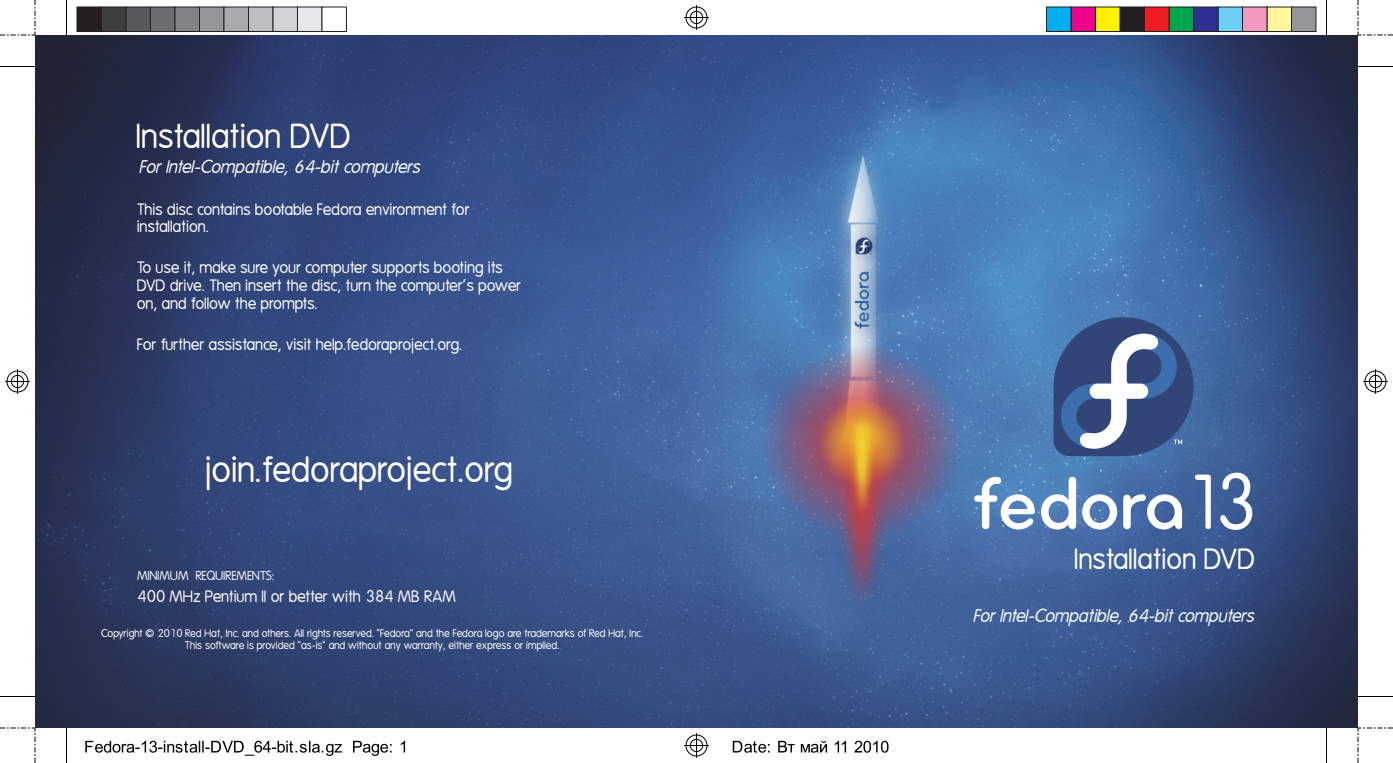
<style>
.page{position:relative;width:1393px;height:763px;background:#fff}
.page>*{position:absolute;margin:0;border:0;box-sizing:border-box;transform-origin:0 0}
.t1{font:73.5px "Mg Open Modata";color:#fff}
.t2{font:35px "Mg Open Modata";color:#fff}
.t3{font:33.25px "Mg Open Modata";color:#fff}
.t4{font:28px "Mg Open Modata";color:#fff}
.t5{font:italic 17.5px "Mg Open Modata";color:#fff}
.t6{font:15.75px/17.7px "Mg Open Modata";color:#fff}
.t7{font:12.25px "Mg Open Modata";color:#fff}
.t8{font:10.5px/11.7px "Mg Open Modata";color:#fff;text-align:center}
</style>
<div class="page">
<img style="left:35px;top:35px;width:1323px;height:693px">
<svg style="left:1082px;top:494px;width:35px;height:36px"></svg>
<svg style="left:1123px;top:494px;width:59px;height:36px"></svg>
<svg style="left:1041px;top:477px;width:35px;height:53px"></svg>
<svg style="left:974px;top:477px;width:61px;height:53px"></svg>
<svg style="left:1054px;top:317px;width:139px;height:139px;background:#556d9a"></svg>
<img style="left:762px;top:136px;width:201px;height:489px">
<hr style="left:0;top:696px;width:35px;height:1px;background:#000">
<hr style="left:66px;top:728px;width:1px;height:35px;background:#000">
<hr style="left:0;top:66px;width:35px;height:1px;background:#000">
<hr style="left:66px;top:0;width:1px;height:35px;background:#000">
<hr style="left:1358px;top:696px;width:35px;height:1px;background:#000">
<hr style="left:1326px;top:728px;width:1px;height:35px;background:#000">
<hr style="left:1358px;top:66px;width:35px;height:1px;background:#000">
<hr style="left:1326px;top:0;width:1px;height:35px;background:#000">
<svg style="left:0;top:728px;width:36px;height:35px"></svg>
<svg style="left:0;top:0;width:36px;height:36px"></svg>
<svg style="left:1358px;top:728px;width:35px;height:35px"></svg>
<svg style="left:1358px;top:0;width:35px;height:36px"></svg>
<svg style="left:684px;top:733px;width:25px;height:25px"></svg>
<svg style="left:5px;top:369px;width:25px;height:25px"></svg>
<svg style="left:684px;top:5px;width:25px;height:25px"></svg>
<svg style="left:1363px;top:369px;width:25px;height:25px"></svg>
<div style="left:77px;top:7px;width:25px;height:25px;background:#231f20"></div>
<div style="left:101px;top:7px;width:25px;height:25px;background:#3e3e3f;border:1px solid #231f20"></div>
<div style="left:126px;top:7px;width:25px;height:25px;background:#57585a;border:1px solid #231f20"></div>
<div style="left:150px;top:7px;width:25px;height:25px;background:#6c6d70;border:1px solid #231f20"></div>
<div style="left:175px;top:7px;width:25px;height:25px;background:#808285;border:1px solid #231f20"></div>
<div style="left:199px;top:7px;width:25px;height:25px;background:#939598;border:1px solid #231f20"></div>
<div style="left:224px;top:7px;width:25px;height:25px;background:#a8a9ad;border:1px solid #231f20"></div>
<div style="left:248px;top:7px;width:25px;height:25px;background:#bcbdc0;border:1px solid #231f20"></div>
<div style="left:273px;top:7px;width:25px;height:25px;background:#d1d2d4;border:1px solid #231f20"></div>
<div style="left:297px;top:7px;width:25px;height:25px;background:#e6e7e9;border:1px solid #231f20"></div>
<div style="left:322px;top:7px;width:25px;height:25px;background:#fff;border:1px solid #231f20"></div>
<div style="left:1291px;top:7px;width:25px;height:25px;background:#939598;border:1px solid #231f20"></div>
<div style="left:1267px;top:7px;width:25px;height:25px;background:#fff79a;border:1px solid #231f20"></div>
<div style="left:1242px;top:7px;width:25px;height:25px;background:#f499c2;border:1px solid #231f20"></div>
<div style="left:1218px;top:7px;width:25px;height:25px;background:#6bcff6;border:1px solid #231f20"></div>
<div style="left:1193px;top:7px;width:25px;height:25px;background:#2e3092;border:1px solid #231f20"></div>
<div style="left:1169px;top:7px;width:25px;height:25px;background:#00a54f;border:1px solid #231f20"></div>
<div style="left:1144px;top:7px;width:25px;height:25px;background:#ee1d23;border:1px solid #231f20"></div>
<div style="left:1120px;top:7px;width:25px;height:25px;background:#231f20"></div>
<div style="left:1095px;top:7px;width:25px;height:25px;background:#fff101;border:1px solid #231f20"></div>
<div style="left:1071px;top:7px;width:25px;height:25px;background:#ed028c;border:1px solid #231f20"></div>
<div style="left:1046px;top:7px;width:25px;height:25px;background:#00aeef;border:1px solid #231f20"></div>
<svg style="left:85px;top:741px;width:320px;height:15px"></svg>
<svg style="left:733px;top:741px;width:156px;height:12px"></svg>
<h3 class="t3" style="left:137px;top:118px;width:216px">Installation DVD</h3>
<p class="t5" style="left:139px;top:157px;width:282px">For Intel-Compatible, 64-bit computers</p>
<p class="t6" style="left:137px;top:201px;width:334px">This disc contains bootable Fedora environment for installation.</p>
<p class="t6" style="left:137px;top:259px;width:386px">To use it, make sure your computer supports booting its<br>DVD drive. Then insert the disc, turn the computer's power on, and follow the prompts.</p>
<p class="t6" style="left:137px;top:336px;width:327px">For further assistance, visit help.fedoraproject.org.</p>
<h2 class="t2" style="left:207px;top:451px;width:309px">join.fedoraproject.org</h2>
<p class="t7" style="left:137px;top:569px;width:139px">MINIMUM REQUIREMENTS:</p>
<p class="t6" style="left:137px;top:588px;width:321px">400 MHz Pentium II or better with 384 MB RAM</p>
<p class="t8" style="left:102px;top:628px;width:544px">Copyright © 2010 Red Hat, Inc. and others. All rights reserved. "Fedora" and the Fedora logo are trademarks of Red Hat, Inc.<br>This software is provided "as-is" and without any warranty, either express or implied.</p>
<h1 class="t1" style="left:1181px;top:464px;width:79px">13</h1>
<h3 class="t4" style="left:1075px;top:544px;width:182px">Installation DVD</h3>
<p class="t5" style="left:973px;top:607px;width:282px">For Intel-Compatible, 64-bit computers</p>
</div>
